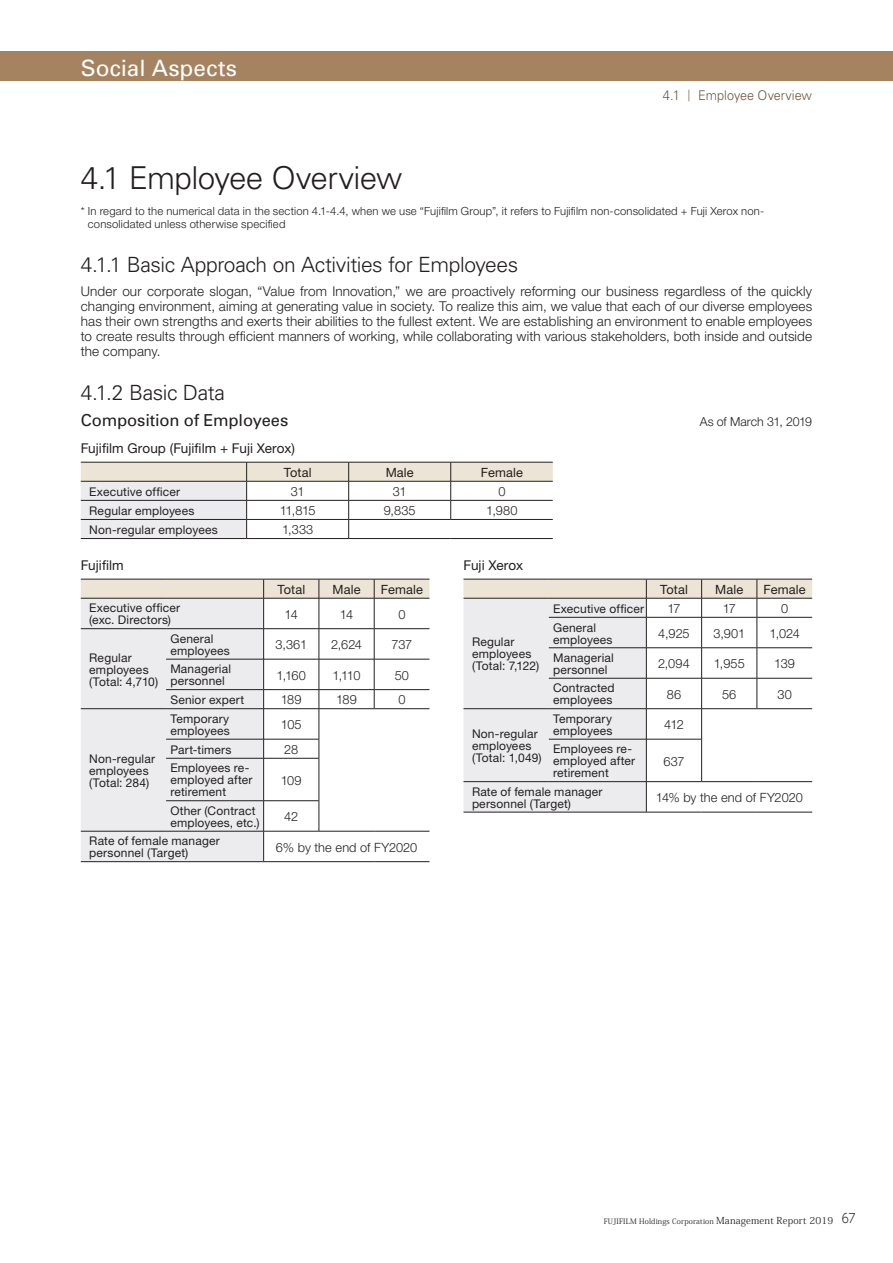
<style>
.page{position:relative;width:893px;height:1263px;background:#fff}
.page>*{position:absolute;margin:0;border:0;box-sizing:border-box;transform-origin:0 0}
.t1{font:300 31.5px "Univers";letter-spacing:-.02em;color:#231f20}
.t2{font:22.5px "Univers";letter-spacing:.01em;color:#fff}
.t3{font:300 21px "Univers";letter-spacing:-.02em;color:#231f20}
.t4{font:16.5px "Univers";letter-spacing:-.01em;color:#231f20}
.t5{font:300 13.5px/15px "Helvetica Neue LT Std";letter-spacing:.01em;color:#231f20;text-align:justify}
.t6{font:13.5px "Helvetica Neue LT Std";letter-spacing:.005em;color:#231f20}
.t7{font:300 13.35px "Univers";color:#6c573e;scale:.95 1}
.t8{font:300 12.75px "Helvetica Neue LT Std";color:#231f20}
.t9{font:12.75px "Helvetica Neue LT Std";letter-spacing:.01em;color:#231f20}
.t10{font:300 12.3px "Helvetica Neue LT Std";letter-spacing:-.01em;color:#231f20}
.t11{font:12px/12px "Helvetica Neue LT Std";letter-spacing:.015em;color:#231f20}
.t12{font:300 11.25px/13.5px "Helvetica Neue LT Std";letter-spacing:.015em;color:#231f20}
.t13{font:7.5px "Koz Min Pro";letter-spacing:.02em;color:#231f20}
.s1{font-size:13.65px}
.s2{font-family:"UD Shin Go Pro";font-size:11.7px}
.s3{font-size:9.6px}
.s4{font-family:"UD Shin Go Pro";font-weight:300;font-size:12.75px}
</style>
<div class="page">
<div style="left:0;top:51px;width:893px;height:30px;background:#a58360"></div>
<svg style="left:81px;top:579px;width:348px;height:283px"></svg>
<hr style="left:463px;top:812px;width:86px;height:1px;background:#231f20">
<hr style="left:549px;top:812px;width:97px;height:1px;background:#231f20">
<hr style="left:646px;top:812px;width:56px;height:1px;background:#231f20">
<hr style="left:702px;top:812px;width:55px;height:1px;background:#231f20">
<hr style="left:757px;top:812px;width:55px;height:1px;background:#231f20">
<svg style="left:463px;top:579px;width:349px;height:233px"></svg>
<hr style="left:247px;top:538px;width:102px;height:1px;background:#231f20">
<hr style="left:81px;top:538px;width:166px;height:1px;background:#231f20">
<hr style="left:349px;top:538px;width:102px;height:1px;background:#231f20">
<hr style="left:451px;top:538px;width:102px;height:1px;background:#231f20">
<svg style="left:81px;top:462px;width:472px;height:76px"></svg>
<h2 class="t2" style="left:81px;top:55px;width:158px">Social Aspects</h2>
<p class="t7" style="left:663px;top:87px;width:159px"><span class="s1">4</span>.<span class="s1">1</span> <span class="s2">｜</span> Employee Overview</p>
<h1 class="t1" style="left:81px;top:159px;width:323px">4.1 Employee Overview</h1>
<p class="t12" style="left:88px;top:204px;width:678px;text-indent:-7px">* In regard to the numerical data in the section 4.1-4.4, when we use “Fujifilm Group”, it refers to Fujifilm non-consolidated + Fuji Xerox non&shy;consolidated unless otherwise specified</p>
<h3 class="t3" style="left:81px;top:252px;width:439px">4.1.1 Basic Approach on Activities for Employees</h3>
<p class="t5" style="left:81px;top:283px;width:733px">Under our corporate slogan, “Value from Innovation,” we are proactively reforming our business regardless of the quickly changing environment, aiming at generating value in society. To realize this aim, we value that each of our diverse employees has their own strengths and exerts their abilities to the fullest extent. We are establishing an environment to enable employees to create results through efficient manners of working, while collaborating with various stakeholders, both inside and outside the company.</p>
<h3 class="t3" style="left:81px;top:379px;width:146px">4.1.2 Basic Data</h3>
<h3 class="t4" style="left:81px;top:411px;width:209px">Composition of Employees</h3>
<p class="t10" style="left:700px;top:414px;width:114px">As of March 31, 2019</p>
<p class="t6" style="left:81px;top:441px;width:216px">Fujifilm Group (Fujifilm + Fuji Xerox)</p>
<p class="t9" style="left:284px;top:465px;width:29px">Total</p>
<p class="t9" style="left:386px;top:465px;width:30px">Male</p>
<p class="t9" style="left:481px;top:465px;width:44px">Female</p>
<p class="t11" style="left:89px;top:485px;width:93px">Executive officer</p>
<p class="t8" style="left:291px;top:484px;width:15px">31</p>
<p class="t8" style="left:393px;top:484px;width:15px">31</p>
<p class="t8" style="left:498px;top:484px;width:9px">0</p>
<p class="t11" style="left:89px;top:504px;width:107px">Regular employees</p>
<p class="t8" style="left:280px;top:503px;width:37px">11,815</p>
<p class="t8" style="left:384px;top:503px;width:33px">9,835</p>
<p class="t8" style="left:486px;top:503px;width:33px">1,980</p>
<p class="t11" style="left:89px;top:523px;width:130px">Non-regular employees</p>
<p class="t8" style="left:282px;top:522px;width:33px">1,333</p>
<p class="t6" style="left:81px;top:557px;width:44px">Fujifilm</p>
<p class="t9" style="left:277px;top:582px;width:29px">Total</p>
<p class="t9" style="left:332px;top:582px;width:30px">Male</p>
<p class="t9" style="left:381px;top:582px;width:44px">Female</p>
<p class="t11" style="left:89px;top:602px;width:92px">Executive officer (exc. Directors)</p>
<p class="t8" style="left:285px;top:606px;width:15px">14</p>
<p class="t8" style="left:340px;top:606px;width:15px">14</p>
<p class="t8" style="left:398px;top:606px;width:9px">0</p>
<p class="t11" style="left:89px;top:651px;width:70px">Regular employees (Total: 4,710)</p>
<p class="t11" style="left:170px;top:632px;width:61px">General employees</p>
<p class="t8" style="left:275px;top:637px;width:33px">3,361</p>
<p class="t8" style="left:331px;top:637px;width:32px">2,624</p>
<p class="t8" style="left:392px;top:637px;width:22px">737</p>
<p class="t11" style="left:170px;top:663px;width:62px">Managerial personnel</p>
<p class="t8" style="left:277px;top:667px;width:31px">1,160</p>
<p class="t8" style="left:333px;top:667px;width:29px">1,110</p>
<p class="t8" style="left:395px;top:667px;width:16px">50</p>
<p class="t11" style="left:170px;top:694px;width:75px">Senior expert</p>
<p class="t8" style="left:281px;top:692px;width:22px">189</p>
<p class="t8" style="left:336px;top:692px;width:22px">189</p>
<p class="t8" style="left:398px;top:692px;width:9px">0</p>
<p class="t11" style="left:170px;top:712px;width:61px">Temporary employees</p>
<p class="t8" style="left:281px;top:717px;width:22px">105</p>
<p class="t11" style="left:170px;top:743px;width:63px">Part-timers</p>
<p class="t8" style="left:284px;top:742px;width:15px">28</p>
<p class="t11" style="left:170px;top:762px;width:84px">Employees re&shy;employed after retirement</p>
<p class="t8" style="left:281px;top:772px;width:22px">109</p>
<p class="t11" style="left:170px;top:804px;width:91px">Other (Contract employees, etc.)</p>
<p class="t8" style="left:284px;top:809px;width:15px">42</p>
<p class="t11" style="left:89px;top:835px;width:132px">Rate of female manager personnel (Target)</p>
<p class="t8" style="left:276px;top:839px;width:143px">6% by the end of FY2020</p>
<p class="t11" style="left:89px;top:752px;width:67px">Non-regular employees (Total: 284)</p>
<p class="t6" style="left:463px;top:557px;width:61px">Fuji Xerox</p>
<p class="t11" style="left:472px;top:636px;width:69px">Regular employees (Total: 7,122)</p>
<p class="t9" style="left:660px;top:582px;width:29px">Total</p>
<p class="t9" style="left:715px;top:582px;width:30px">Male</p>
<p class="t9" style="left:763px;top:582px;width:44px">Female</p>
<p class="t11" style="left:553px;top:602px;width:93px">Executive officer</p>
<p class="t8" style="left:667px;top:601px;width:15px">17</p>
<p class="t8" style="left:723px;top:601px;width:15px">17</p>
<p class="t8" style="left:781px;top:601px;width:9px">0</p>
<p class="t11" style="left:553px;top:621px;width:61px">General employees</p>
<p class="t8" style="left:658px;top:625px;width:33px">4,925</p>
<p class="t8" style="left:713px;top:625px;width:33px">3,901</p>
<p class="t8" style="left:769px;top:625px;width:32px">1,024</p>
<p class="t11" style="left:553px;top:651px;width:62px">Managerial personnel</p>
<p class="t8" style="left:658px;top:656px;width:33px">2,094</p>
<p class="t8" style="left:714px;top:656px;width:33px">1,955</p>
<p class="t8" style="left:774px;top:656px;width:22px">139</p>
<p class="t11" style="left:553px;top:682px;width:63px">Contracted employees</p>
<p class="t8" style="left:667px;top:686px;width:16px">86</p>
<p class="t8" style="left:722px;top:686px;width:16px">56</p>
<p class="t8" style="left:777px;top:686px;width:16px">30</p>
<p class="t11" style="left:553px;top:712px;width:61px">Temporary employees</p>
<p class="t8" style="left:664px;top:717px;width:21px">412</p>
<p class="t11" style="left:553px;top:743px;width:84px">Employees re&shy;employed after retirement</p>
<p class="t8" style="left:663px;top:753px;width:23px">637</p>
<p class="t11" style="left:472px;top:785px;width:132px">Rate of female manager personnel (Target)</p>
<p class="t8" style="left:656px;top:790px;width:149px">14% by the end of FY2020</p>
<p class="t11" style="left:472px;top:728px;width:71px">Non-regular employees (Total: 1,049)</p>
<p class="t13" style="left:604px;top:1215px;width:253px">FUJIFILM Holdings Corporation <span class="s3">Management Report 2019</span> <span class="s4">67</span></p>
</div>
